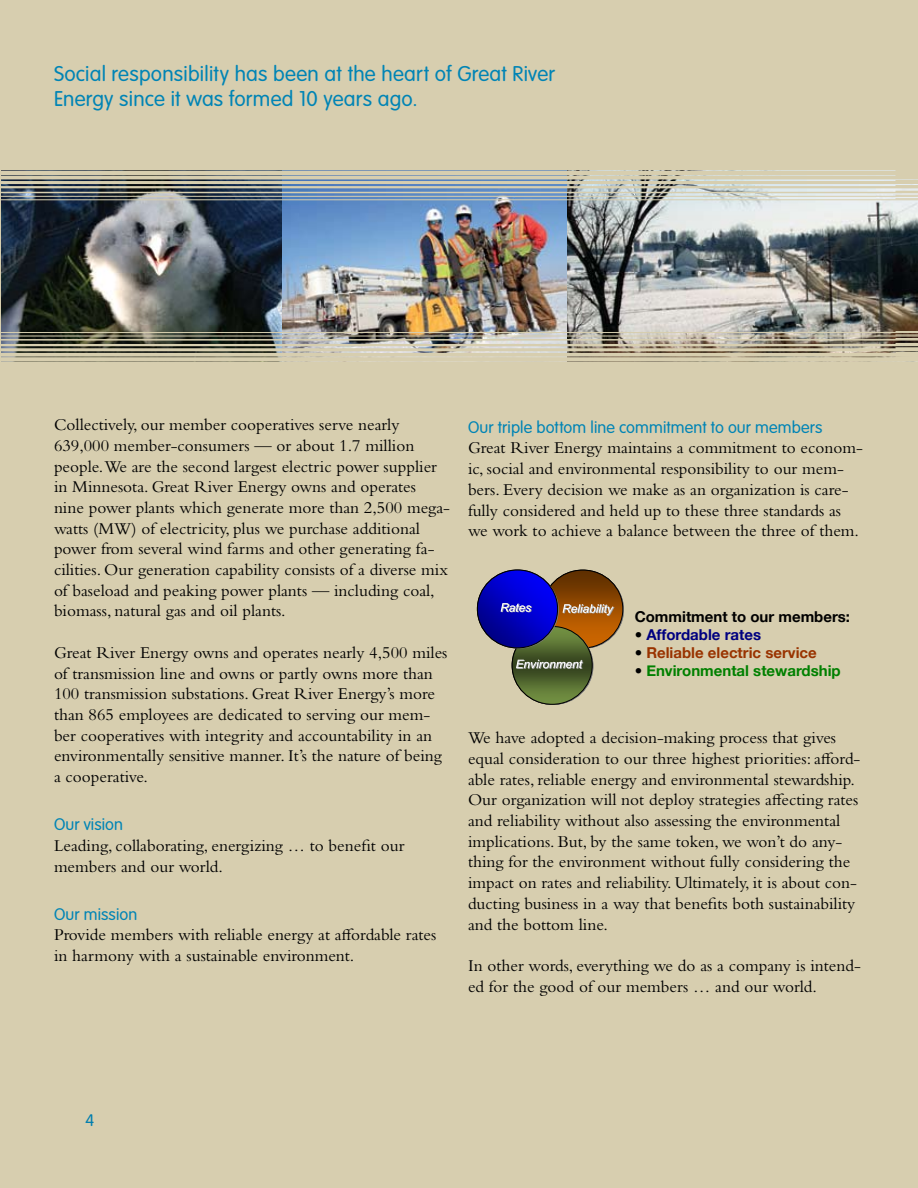
<style>
.page{position:relative;width:918px;height:1188px;background:#d7ceaf}
.page>*{position:absolute;margin:0;border:0;box-sizing:border-box;transform-origin:0 0}
.t1{font:300 21px/25.2px "VAG Rounded Std";letter-spacing:.01em;color:#0084b5}
.t2{font:17.25px/20.7px "Bembo Std";color:#000}
.t3{font:300 16.5px "VAG Rounded Std";letter-spacing:.005em;color:#0084b5}
.t4{font:300 16.5px "VAG Rounded Std";color:#007eae}
.t5{font:700 15px "Helvetica Neue";color:#008000}
.t6{font:700 15px "Helvetica Neue";color:#930}
.t7{font:700 15px "Helvetica Neue";color:#000}
.t8{font:700 15px "Helvetica Neue";color:#000080}
.s1{color:#000}
</style>
<div class="page">
<img style="left:2px;top:170px;width:281px;height:183px">
<img style="left:567px;top:170px;width:351px;height:183px">
<img style="left:283px;top:170px;width:284px;height:183px">
<hr style="left:0;top:176px;width:918px;height:3px;background:#d7ceaf">
<hr style="left:0;top:171px;width:918px;height:4px;background:#d7ceaf">
<hr style="left:0;top:186px;width:918px;height:2px;background:#d7ceaf">
<hr style="left:0;top:181px;width:918px;height:3px;background:#d7ceaf">
<hr style="left:0;top:196px;width:918px;height:1px;background:#d7ceaf">
<hr style="left:0;top:192px;width:918px;height:1px;background:#d7ceaf">
<hr style="left:0;top:200px;width:918px;height:1px;background:#d7ceaf">
<svg style="left:1px;top:356px;width:895px;height:1px"></svg>
<hr style="left:0;top:344px;width:918px;height:2px;background:#d7ceaf">
<hr style="left:0;top:348px;width:918px;height:3px;background:#d7ceaf">
<hr style="left:0;top:336px;width:918px;height:1px;background:#d7ceaf">
<hr style="left:0;top:339px;width:918px;height:2px;background:#d7ceaf">
<hr style="left:0;top:332px;width:918px;height:1px;background:#d7ceaf">
<hr style="left:896px;top:175px;width:22px;height:3px;background:#d7ceaf">
<hr style="left:896px;top:170px;width:22px;height:4px;background:#d7ceaf">
<hr style="left:896px;top:185px;width:22px;height:2px;background:#d7ceaf">
<hr style="left:896px;top:180px;width:22px;height:3px;background:#d7ceaf">
<svg style="left:896px;top:191px;width:22px;height:8px"></svg>
<hr style="left:896px;top:352px;width:22px;height:4px;background:#d7ceaf">
<hr style="left:896px;top:343px;width:22px;height:2px;background:#d7ceaf">
<hr style="left:896px;top:347px;width:22px;height:3px;background:#d7ceaf">
<hr style="left:896px;top:338px;width:22px;height:2px;background:#d7ceaf">
<svg style="left:896px;top:331px;width:22px;height:5px"></svg>
<img style="left:558px;top:570px;width:65px;height:74px">
<img style="left:512px;top:648px;width:80px;height:56px">
<img style="left:477px;top:570px;width:81px;height:78px">
<svg style="left:544px;top:571px;width:80px;height:78px"></svg>
<svg style="left:513px;top:627px;width:80px;height:78px"></svg>
<svg style="left:479px;top:571px;width:80px;height:78px"></svg>
<div style="left:477px;top:570px;width:81px;height:78px;border:1px solid #000;border-radius:50%"></div>
<svg style="left:516px;top:660px;width:67px;height:9px"></svg>
<svg style="left:563px;top:604px;width:52px;height:12px"></svg>
<svg style="left:501px;top:603px;width:31px;height:9px"></svg>
<p class="t1" style="left:54px;top:61px;width:503px">Social responsibility has been at the heart of Great River<br>Energy since it was formed 10 years ago.</p>
<p class="t2" style="left:54px;top:414px;width:398px">Collectively, our member cooperatives serve nearly 639,000 member-consumers — or about 1.7 million people.We are the second largest electric power supplier in Minnesota. Great River Energy owns and operates nine power plants which generate more than 2,500 mega&shy;watts (MW) of electricity, plus we purchase additional power from several wind farms and other generating fa&shy;cilities. Our generation capability consists of a diverse mix of baseload and peaking power plants — including coal, biomass, natural gas and oil plants.</p>
<p class="t2" style="left:54px;top:642px;width:395px">Great River Energy owns and operates nearly 4,500 miles of transmission line and owns or partly owns more than 100 transmission substations. Great River Energy’s more than 865 employees are dedicated to serving our mem&shy;ber cooperatives with integrity and accountability in an environmentally sensitive manner. It’s the nature of being a cooperative.</p>
<p class="t3" style="left:54px;top:815px;width:71px">Our vision</p>
<p class="t2" style="left:54px;top:835px;width:352px">Leading, collaborating, energizing … to benefit our members and our world.</p>
<p class="t3" style="left:54px;top:905px;width:85px">Our mission</p>
<p class="t2" style="left:54px;top:924px;width:384px">Provide members with reliable energy at affordable rates in harmony with a sustainable environment.</p>
<p class="t3" style="left:468px;top:417px;width:356px">Our triple bottom line commitment to our members</p>
<p class="t2" style="left:468px;top:437px;width:396px">Great River Energy maintains a commitment to econom&shy;ic, social and environmental responsibility to our mem&shy;bers. Every decision we make as an organization is care&shy;fully considered and held up to these three standards as we work to achieve a balance between the three of them.</p>
<p class="t7" style="left:635px;top:607px;width:217px">Commitment to our members:</p>
<p class="t8" style="left:635px;top:625px;width:128px"><span class="s1">•</span> Affordable rates</p>
<p class="t6" style="left:635px;top:643px;width:184px"><span class="s1">•</span> Reliable electric service</p>
<p class="t5" style="left:635px;top:661px;width:208px"><span class="s1">•</span> Environmental stewardship</p>
<p class="t2" style="left:468px;top:727px;width:394px">We have adopted a decision-making process that gives equal consideration to our three highest priorities: afford&shy;able rates, reliable energy and environmental stewardship.<br>Our organization will not deploy strategies affecting rates and reliability without also assessing the environmental implications. But, by the same token, we won’t do any&shy;thing for the environment without fully considering the impact on rates and reliability. Ultimately, it is about con&shy;ducting business in a way that benefits both sustainability and the bottom line.</p>
<p class="t2" style="left:468px;top:955px;width:394px">In other words, everything we do as a company is intend&shy;ed for the good of our members … and our world.</p>
<p class="t4" style="left:86px;top:1111px;width:10px">4</p>
</div>
